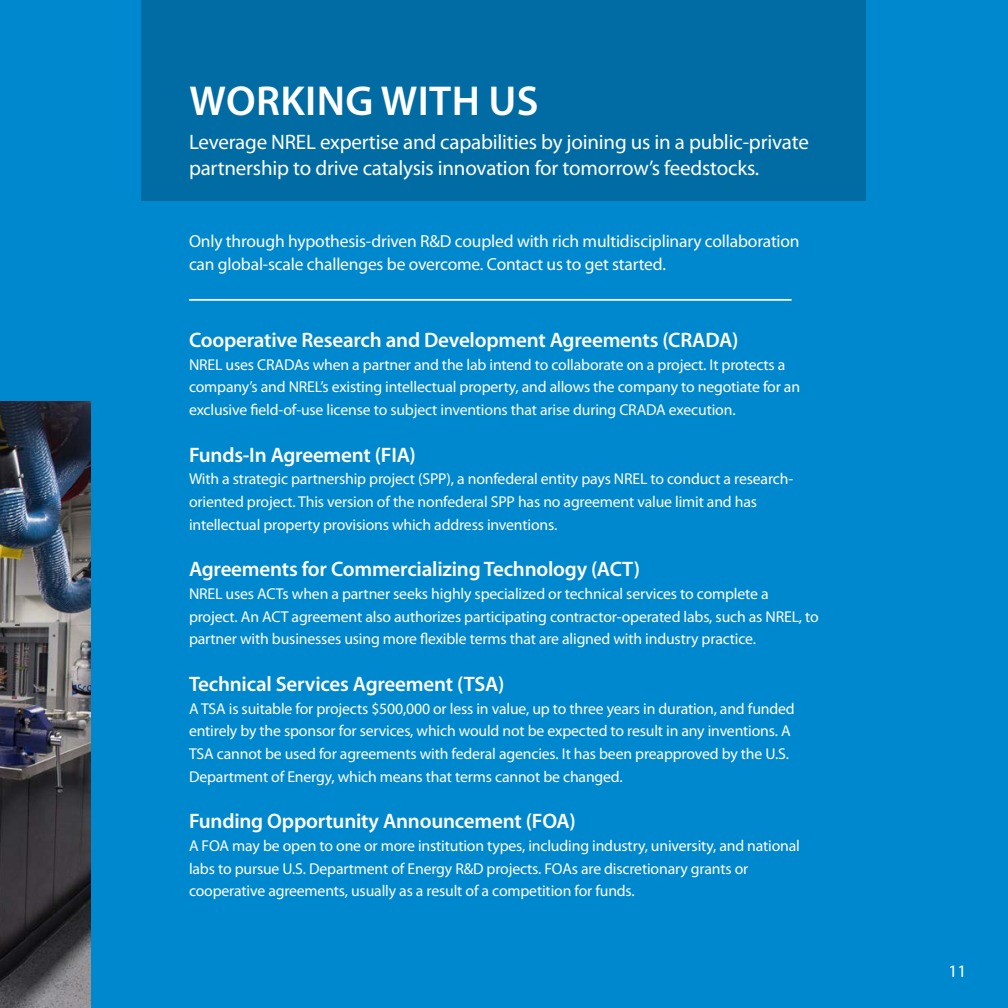
<style>
.page{position:relative;width:1008px;height:1008px;background:#0088ce}
.page>*{position:absolute;margin:0;border:0;box-sizing:border-box;transform-origin:0 0}
.Body_-_9pt_-_regular{font:600 42px "Myriad Pro";letter-spacing:.01em;color:#fff}
.Body_-_9pt_-_regular-2{font:600 21px "Myriad Pro";letter-spacing:-.01em;color:#fff}
.Body_-_9pt_-_regular-3{font:21px/26.2px "Myriad Pro";letter-spacing:-.01em;color:#fff}
.Body_-_9pt_-_regular-4{font:17.5px/22.8px "Myriad Pro";letter-spacing:-.01em;color:#fff}
.Body_-_9pt_-_regular-5{font:15.75px/22.8px "Myriad Pro";letter-spacing:-.01em;color:#fff}
</style>
<div class="page">
<div style="left:142px;top:0;width:724px;height:200px;background:#006ca3"></div>
<img style="left:0;top:402px;width:91px;height:606px">
<hr style="left:189px;top:299px;width:603px;height:2px;background:#fff">
<p class="Body_-_9pt_-_regular" style="left:189px;top:74px;width:351px">WORKING WITH US</p>
<p class="Body_-_9pt_-_regular-3" style="left:189px;top:129px;width:621px">Leverage NREL expertise and capabilities by joining us in a public-private partnership to drive catalysis innovation for tomorrow’s feedstocks.</p>
<p class="Body_-_9pt_-_regular-4" style="left:189px;top:230px;width:612px">Only through hypothesis-driven R&amp;D coupled with rich multidisciplinary collaboration can global-scale challenges be overcome. Contact us to get started.</p>
<p class="Body_-_9pt_-_regular-2" style="left:189px;top:327px;width:551px">Cooperative Research and Development Agreements (CRADA)</p>
<p class="Body_-_9pt_-_regular-5" style="left:189px;top:353px;width:613px">NREL uses CRADAs when a partner and the lab intend to collaborate on a project. It protects a company’s and NREL’s existing intellectual property, and allows the company to negotiate for an exclusive field-of-use license to subject inventions that arise during CRADA execution.</p>
<p class="Body_-_9pt_-_regular-2" style="left:189px;top:441px;width:228px">Funds-In Agreement (FIA)</p>
<p class="Body_-_9pt_-_regular-5" style="left:189px;top:467px;width:606px">With a strategic partnership project (SPP), a nonfederal entity pays NREL to conduct a research&shy;oriented project. This version of the nonfederal SPP has no agreement value limit and has intellectual property provisions which address inventions.</p>
<p class="Body_-_9pt_-_regular-2" style="left:189px;top:556px;width:453px">Agreements for Commercializing Technology (ACT)</p>
<p class="Body_-_9pt_-_regular-5" style="left:189px;top:582px;width:631px">NREL uses ACTs when a partner seeks highly specialized or technical services to complete a project. An ACT agreement also authorizes participating contractor-operated labs, such as NREL, to partner with businesses using more flexible terms that are aligned with industry practice.</p>
<p class="Body_-_9pt_-_regular-2" style="left:189px;top:670px;width:317px">Technical Services Agreement (TSA)</p>
<p class="Body_-_9pt_-_regular-5" style="left:189px;top:697px;width:607px">A TSA is suitable for projects $500,000 or less in value, up to three years in duration, and funded entirely by the sponsor for services, which would not be expected to result in any inventions. A TSA cannot be used for agreements with federal agencies. It has been preapproved by the U.S.<br>Department of Energy, which means that terms cannot be changed.</p>
<p class="Body_-_9pt_-_regular-2" style="left:189px;top:808px;width:388px">Funding Opportunity Announcement (FOA)</p>
<p class="Body_-_9pt_-_regular-5" style="left:189px;top:834px;width:613px">A FOA may be open to one or more institution types, including industry, university, and national labs to pursue U.S. Department of Energy R&amp;D projects. FOAs are discretionary grants or cooperative agreements, usually as a result of a competition for funds.</p>
<p class="Body_-_9pt_-_regular-4" style="left:949px;top:959px;width:19px">11</p>
</div>
